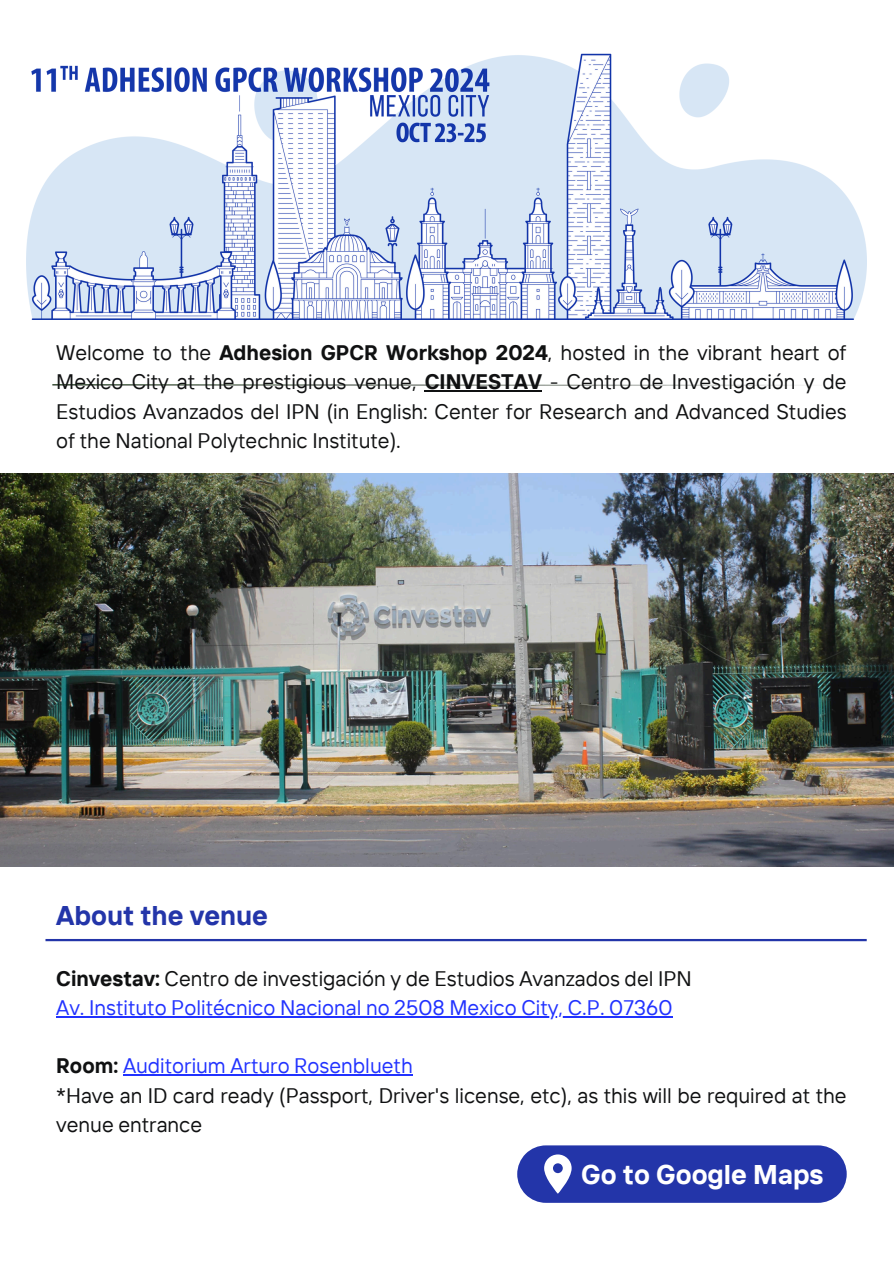
<style>
.page{position:relative;width:894px;height:1264px;background:#fff}
.page>*{position:absolute;margin:0;border:0;box-sizing:border-box;transform-origin:0 0}
.t1{font:700 27px "TT Interphases";color:#fff}
.t2{font:700 27px "TT Interphases";color:#2335a9}
.t3{font:21px/29.2px "TT Interphases";color:#101112;text-align:justify}
.t4{font:21px/29.2px "TT Interphases";color:#2132ff}
.s1{font-weight:700}
.s2{font-weight:700;color:#101112}
.s3{color:#101112}
.s4{color:#2132ff}
</style>
<div class="page">
<img style="left:52px;top:384px;width:718px;height:1px">
<hr style="left:45px;top:939px;width:821px;height:2px;background:#2335a9">
<img style="left:27px;top:53px;width:839px;height:266px">
<img style="left:0;top:474px;width:893px;height:392px">
<svg style="left:517px;top:1145px;width:329px;height:57px;background:#3344af"></svg>
<hr style="left:424px;top:390px;width:118px;height:2px;background:#101112">
<hr style="left:56px;top:1015px;width:616px;height:2px;background:#2132ff">
<hr style="left:123px;top:1074px;width:289px;height:1px;background:#2132ff">
<h1 class="t3" style="left:56px;top:338px;width:791px">Welcome to the <span class="s1">Adhesion GPCR Workshop 2024</span>, hosted in the vibrant heart of Mexico City at the prestigious venue, <span class="s1">CINVESTAV</span> - Centro de Investigación y de Estudios Avanzados del IPN (in English: Center for Research and Advanced Studies of the National Polytechnic Institute).</h1>
<h1 class="t2" style="left:56px;top:897px;width:213px">About the venue</h1>
<p class="t4" style="left:56px;top:963px;width:637px"><span class="s2">Cinvestav:</span> <span class="s3">Centro de investigación y de Estudios Avanzados del IPN<br></span>Av. Instituto Politécnico Nacional no 2508 Mexico City, C.P. 07360</p>
<p class="t3" style="left:56px;top:1050px;width:791px;text-align:left"><span class="s1">Room:</span> <span class="s4">Auditorium Arturo Rosenblueth<br></span>*Have an ID card ready (Passport, Driver's license, etc), as this will be required at the venue entrance</p>
<p class="t1" style="left:581px;top:1156px;width:244px">Go to Google Maps</p>
</div>
